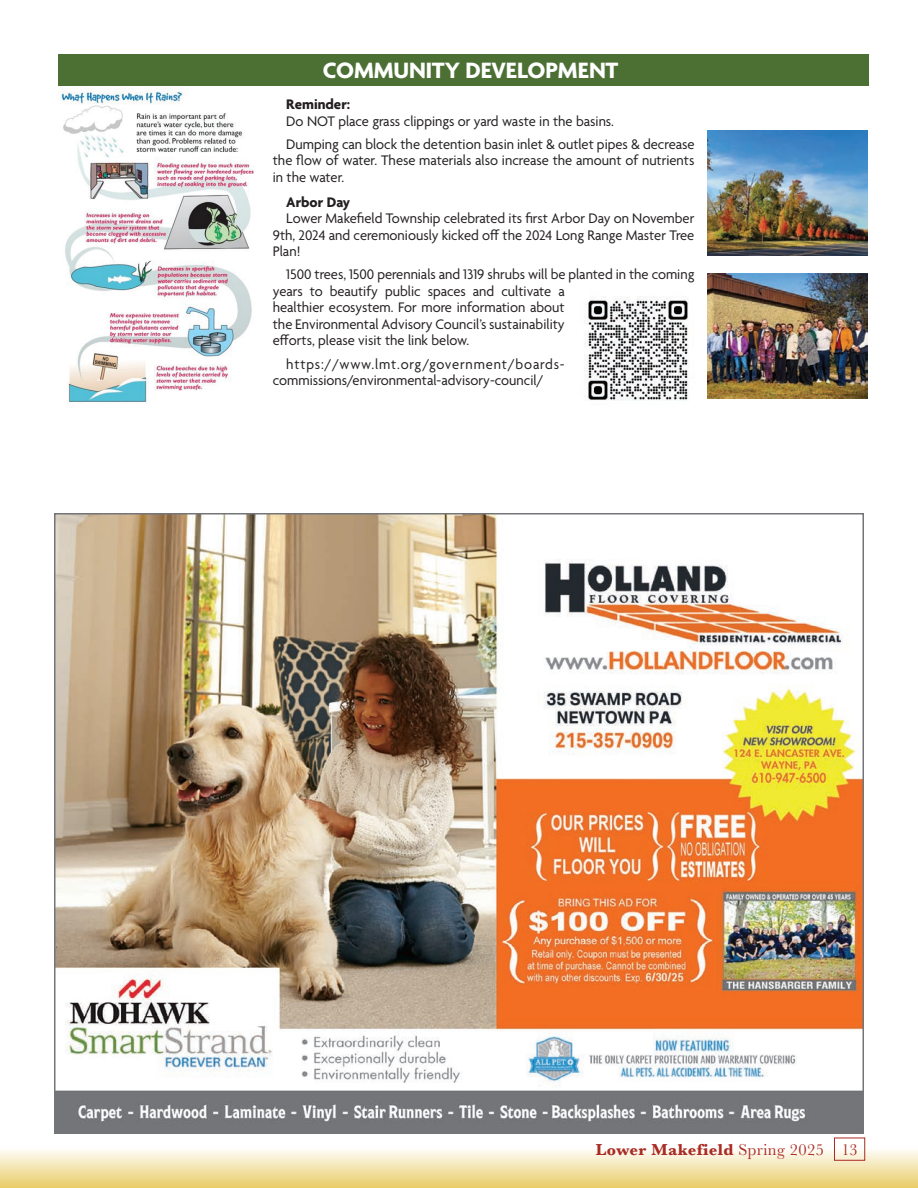
<style>
.page{position:relative;width:918px;height:1188px;background:#fff}
.page>*{position:absolute;margin:0;border:0;box-sizing:border-box;transform-origin:0 0}
.t1{font:700 24px "Agenda One";letter-spacing:-.005em;color:#fff}
.t2{font:700 16.5px "Baskerville";letter-spacing:.025em;color:#a92b23}
.t3{font:15px/16.5px "Agenda";color:#231f20;text-align:justify}
.t4{font:700 15px "Agenda";color:#231f20}
.s1{font-weight:400}
</style>
<div class="page">
<div style="left:0;top:1145px;width:918px;height:43px;background:linear-gradient(to bottom,#fff,#e9cc67)"></div>
<div style="left:834px;top:1138px;width:31px;height:23px;border:1px solid #a92b23"></div>
<img style="left:57px;top:516px;width:804px;height:615px">
<div style="left:59px;top:54px;width:810px;height:31px;background:#4c7033"></div>
<img style="left:61px;top:87px;width:193px;height:316px">
<img style="left:708px;top:273px;width:160px;height:125px">
<img style="left:708px;top:130px;width:160px;height:125px">
<img style="left:584px;top:296px;width:105px;height:105px">
<p class="t1" style="left:323px;top:57px;width:297px">COMMUNITY DEVELOPMENT</p>
<p class="t4" style="left:286px;top:96px;width:65px">Reminder:</p>
<p class="t3" style="left:286px;top:114px;width:329px">Do NOT place grass clippings or yard waste in the basins.</p>
<p class="t3" style="left:273px;top:137px;width:423px;text-indent:14px">Dumping can block the detention basin inlet &amp; outlet pipes &amp; decrease the flow of water. These materials also increase the amount of nutrients in the water.</p>
<p class="t4" style="left:286px;top:194px;width:65px">Arbor Day</p>
<p class="t3" style="left:273px;top:211px;width:423px;text-indent:14px">Lower Makefield Township celebrated its first Arbor Day on November 9th, 2024 and ceremoniously kicked off the 2024 Long Range Master Tree Plan!</p>
<p class="t3" style="left:273px;top:267px;width:423px;text-align:left;text-indent:14px">1500 trees, 1500 perennials and 1319 shrubs will be planted in the coming years to beautify public spaces and cultivate a<br>healthier ecosystem. For more information about<br>the Environmental Advisory Council’s sustainability<br>efforts, please visit the link below.</p>
<p class="t3" style="left:273px;top:357px;width:293px;text-indent:14px">https://www.lmt.org/government/boards&shy;commissions/environmental-advisory-council/</p>
<p class="t2" style="left:596px;top:1138px;width:263px">Lower Makefield <span class="s1">Spring 2025 13</span></p>
</div>
